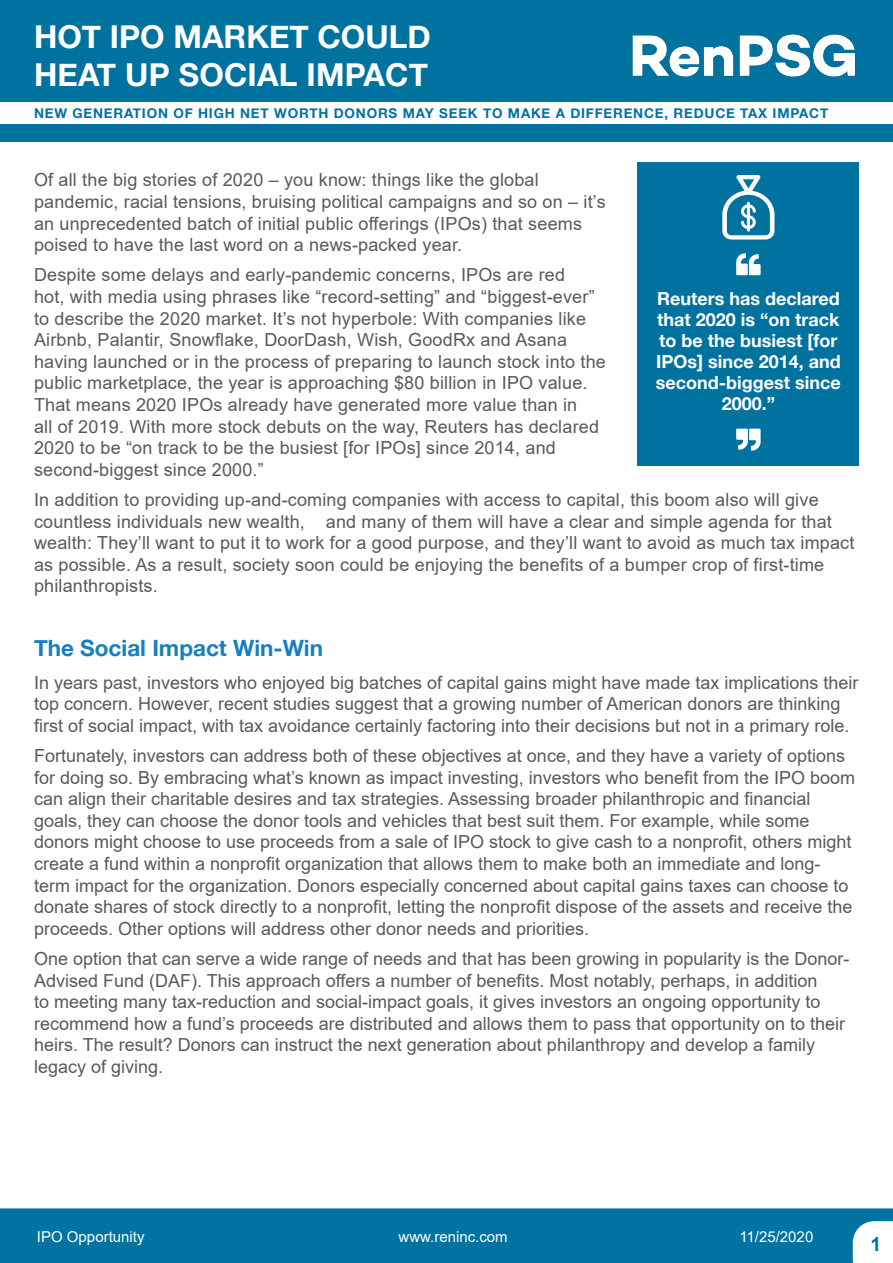
<style>
.page{position:relative;width:893px;height:1263px;background:#fff}
.page>*{position:absolute;margin:0;border:0;box-sizing:border-box;transform-origin:0 0}
.t1{font:700 31.5px/37.8px "Helvetica Neue";color:#fff}
.t2{font:700 22.5px "Helvetica Neue";color:#177fbe}
.t3{font:700 19.5px "Arial";color:#00759f}
.t4{font:18px/21.6px "Arial";color:#58595b}
.t5{font:700 18px/21px "Helvetica Neue";color:#fff;text-align:center}
.t6{font:15px "Arial";color:#fff}
.t7{font:700 13.5px "Helvetica Neue";letter-spacing:.06em;color:#0072a0}
</style>
<div class="page">
<div style="left:0;top:1208px;width:893px;height:55px;background:#0073a1"></div>
<svg style="left:853px;top:1221px;width:40px;height:42px"></svg>
<div style="left:1px;top:0;width:892px;height:141px;background:#0072a0"></div>
<div style="left:0;top:102px;width:893px;height:22px;background:#fff"></div>
<img style="left:632px;top:34px;width:224px;height:43px">
<div style="left:638px;top:162px;width:221px;height:304px;background:#0072a0"></div>
<svg style="left:736px;top:253px;width:25px;height:22px"></svg>
<svg style="left:736px;top:429px;width:25px;height:22px"></svg>
<svg style="left:722px;top:175px;width:52px;height:64px"></svg>
<h1 class="t1" style="left:34px;top:17px;width:398px">HOT IPO MARKET COULD<br>HEAT UP SOCIAL IMPACT</h1>
<p class="t7" style="left:34px;top:105px;width:796px">NEW GENERATION OF HIGH NET WORTH DONORS MAY SEEK TO MAKE A DIFFERENCE, REDUCE TAX IMPACT</p>
<p class="t4" style="left:34px;top:169px;width:573px">Of all the big stories of 2020 – you know: things like the global pandemic, racial tensions, bruising political campaigns and so on – it’s an unprecedented batch of initial public offerings (IPOs) that seems poised to have the last word on a news-packed year.</p>
<p class="t4" style="left:34px;top:264px;width:573px">Despite some delays and early-pandemic concerns, IPOs are red<br>hot, with media using phrases like “record-setting” and “biggest-ever” to describe the 2020 market. It’s not hyperbole: With companies like Airbnb, Palantir, Snowflake, DoorDash, Wish, GoodRx and Asana having launched or in the process of preparing to launch stock into the public marketplace, the year is approaching $80 billion in IPO value.<br>That means 2020 IPOs already have generated more value than in<br>all of 2019. With more stock debuts on the way, Reuters has declared 2020 to be “on track to be the busiest [for IPOs] since 2014, and second-biggest since 2000.”</p>
<p class="t4" style="left:34px;top:489px;width:822px">In addition to providing up-and-coming companies with access to capital, this boom also will give countless individuals new wealth, and many of them will have a clear and simple agenda for that wealth: They’ll want to put it to work for a good purpose, and they’ll want to avoid as much tax impact as possible. As a result, society soon could be enjoying the benefits of a bumper crop of first-time philanthropists.</p>
<p class="t5" style="left:656px;top:287px;width:186px">Reuters has declared that 2020 is “on track to be the busiest [for<br>IPOs] since 2014, and second-biggest since<br>2000.”</p>
<p class="t2" style="left:34px;top:634px;width:291px">The Social Impact Win-Win</p>
<p class="t4" style="left:34px;top:671px;width:826px">In years past, investors who enjoyed big batches of capital gains might have made tax implications their top concern. However, recent studies suggest that a growing number of American donors are thinking first of social impact, with tax avoidance certainly factoring into their decisions but not in a primary role.</p>
<p class="t4" style="left:34px;top:745px;width:823px">Fortunately, investors can address both of these objectives at once, and they have a variety of options for doing so. By embracing what’s known as impact investing, investors who benefit from the IPO boom can align their charitable desires and tax strategies. Assessing broader philanthropic and financial goals, they can choose the donor tools and vehicles that best suit them. For example, while some donors might choose to use proceeds from a sale of IPO stock to give cash to a nonprofit, others might create a fund within a nonprofit organization that allows them to make both an immediate and long&shy;term impact for the organization. Donors especially concerned about capital gains taxes can choose to donate shares of stock directly to a nonprofit, letting the nonprofit dispose of the assets and receive the proceeds. Other options will address other donor needs and priorities.</p>
<p class="t4" style="left:34px;top:948px;width:817px">One option that can serve a wide range of needs and that has been growing in popularity is the Donor-Advised Fund (DAF). This approach offers a number of benefits. Most notably, perhaps, in addition<br>to meeting many tax-reduction and social-impact goals, it gives investors an ongoing opportunity to recommend how a fund’s proceeds are distributed and allows them to pass that opportunity on to their heirs. The result? Donors can instruct the next generation about philanthropy and develop a family legacy of giving.</p>
<p class="t6" style="left:37px;top:1227px;width:109px">IPO Opportunity</p>
<p class="t6" style="left:398px;top:1227px;width:111px">www.reninc.com</p>
<p class="t6" style="left:739px;top:1227px;width:75px">11/25/2020</p>
<p class="t3" style="left:870px;top:1230px;width:12px">1</p>
</div>
